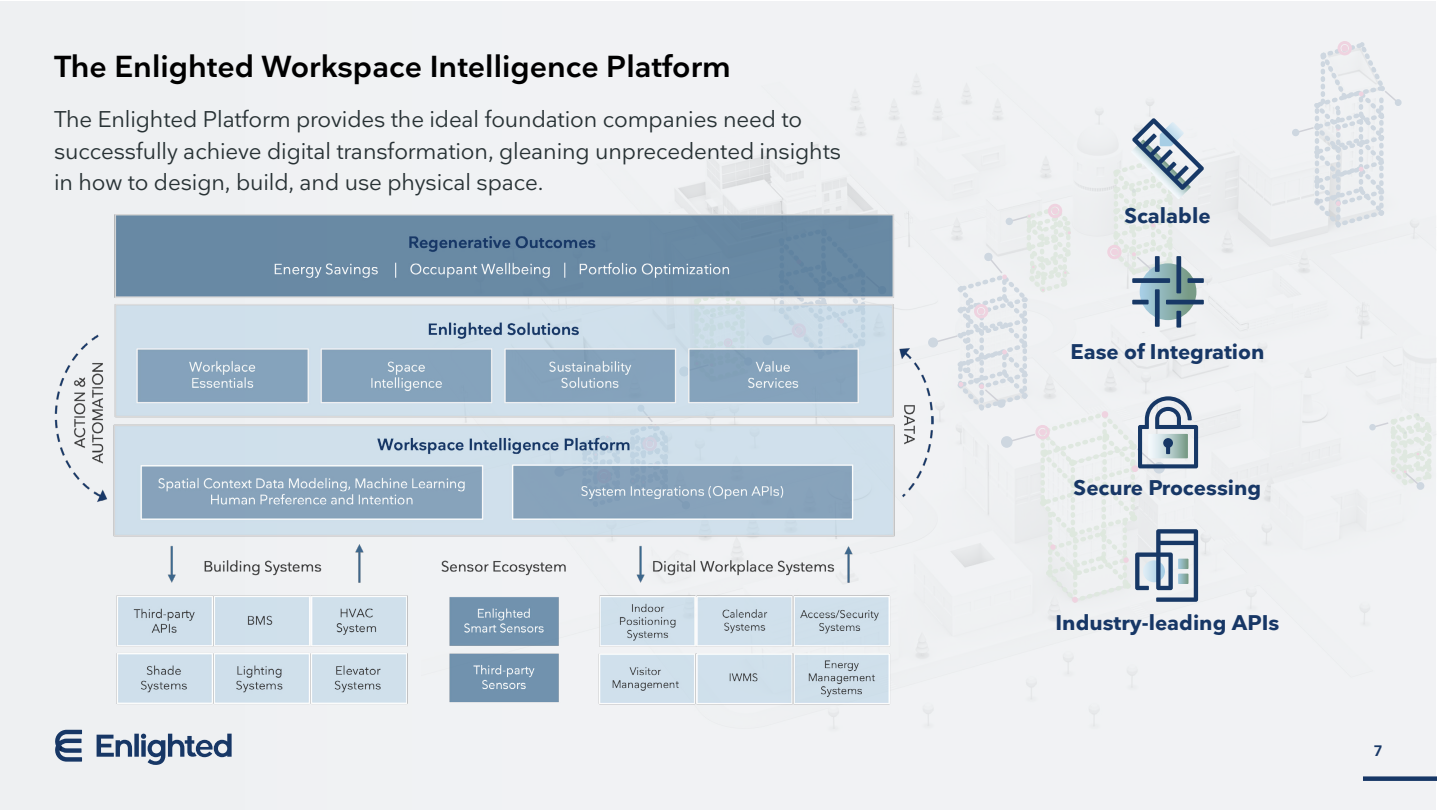
<style>
.page{position:relative;width:1437px;height:810px;background:#fff}
.page>*{position:absolute;margin:0;border:0;box-sizing:border-box;transform-origin:0 0}
.t1{font:600 30px "Nationale";color:#000}
.t2{font:22.5px/31.5px "Nationale";letter-spacing:-.005em;color:#283235}
.t3{font:700 21px "Nationale";color:#173766}
.t4{font:600 15px "Nationale";color:#173766}
</style>
<div class="page">
<div style="left:0;top:2px;width:1435px;height:808px;background:#eef0f2"></div>
<img style="left:421px;top:2px;width:1015px;height:741px">
<svg style="left:1370px;top:410px;width:66px;height:80px"></svg>
<div style="left:1369px;top:424px;width:6px;height:7px;background:#ced7e0;border-radius:50%"></div>
<svg style="left:1293px;top:40px;width:109px;height:190px"></svg>
<svg style="left:1291px;top:129px;width:8px;height:7px"></svg>
<svg style="left:55px;top:730px;width:177px;height:35px"></svg>
<div style="left:1362px;top:776px;width:74px;height:5px;background:#173766"></div>
<svg style="left:931px;top:118px;width:273px;height:487px"></svg>
<img style="left:54px;top:215px;width:880px;height:507px">
<h1 class="t1" style="left:54px;top:47px;width:678px">The Enlighted Workspace Intelligence Platform</h1>
<p class="t2" style="left:54px;top:103px;width:788px">The Enlighted Platform provides the ideal foundation companies need to successfully achieve digital transformation, gleaning unprecedented insights in how to design, build, and use physical space.</p>
<p class="t3" style="left:1124px;top:202px;width:88px">Scalable</p>
<p class="t3" style="left:1070px;top:338px;width:196px">Ease of Integration</p>
<p class="t3" style="left:1073px;top:474px;width:189px">Secure Processing</p>
<p class="t3" style="left:1055px;top:610px;width:225px">Industry-leading APIs</p>
<p class="t4" style="left:1373px;top:741px;width:11px">7</p>
</div>
